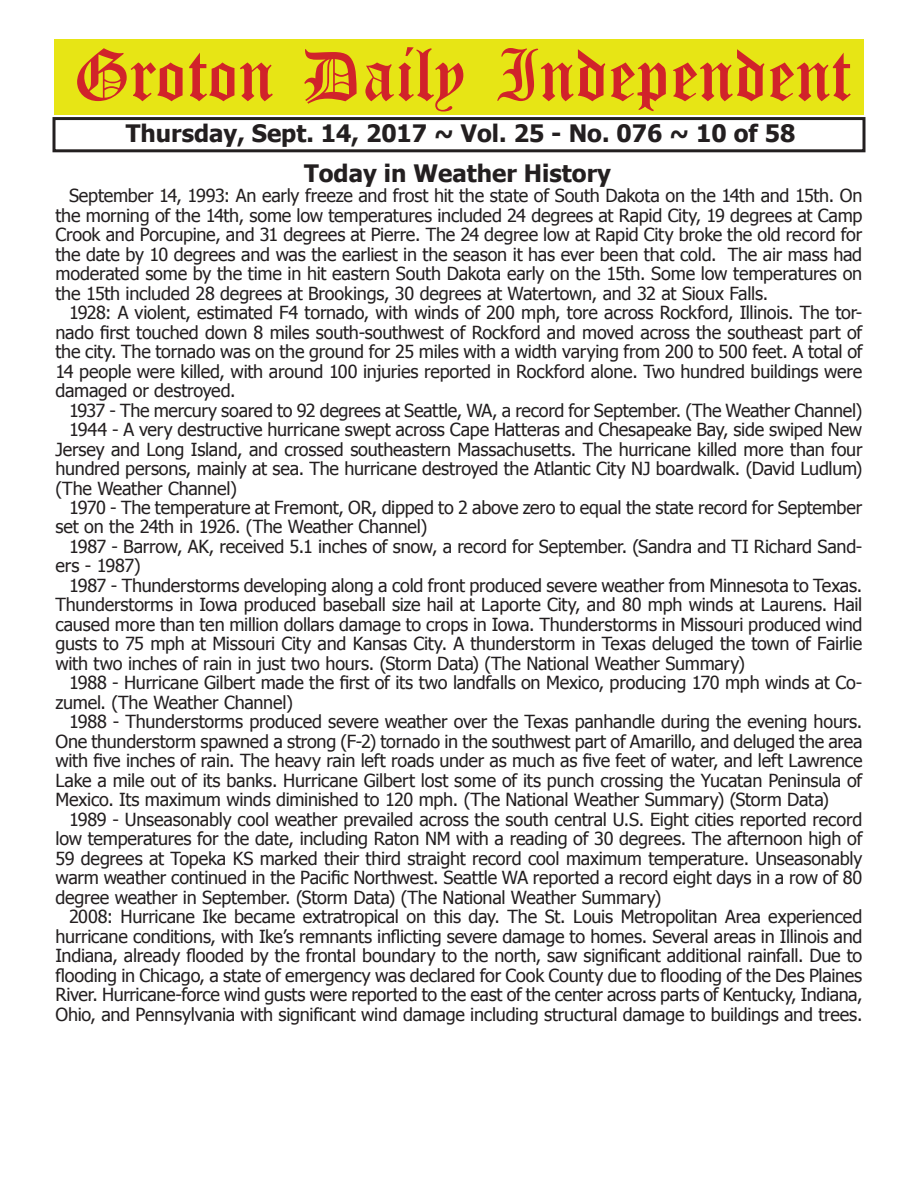
<style>
.page{position:relative;width:918px;height:1188px;background:#fff}
.page>*{position:absolute;margin:0;border:0;box-sizing:border-box;transform-origin:0 0}
.t1{font:54px "Old English Five";color:#d1232a}
.t2{font:700 24px "Tahoma";color:#231f20}
.t3{font:18px/19.5px "Tahoma";letter-spacing:-.015em;color:#231f20;text-align:justify}
</style>
<div class="page">
<div style="left:52px;top:117px;width:814px;height:35px;border:3px solid #231f20"></div>
<div style="left:54px;top:40px;width:810px;height:75px;background:#e7e515"></div>
<h1 class="t1" style="left:73px;top:50px;width:779px">Groton Daily Independent</h1>
<h2 class="t2" style="left:126px;top:116px;width:671px">Thursday, Sept. 14, 2017 ~ Vol. 25 - No. 076 ~ 10 of 58</h2>
<h2 class="t2" style="left:304px;top:157px;width:308px">Today in Weather History</h2>
<p class="t3" style="left:56px;top:185px;width:809px;text-indent:14px">September 14, 1993: An early freeze and frost hit the state of South Dakota on the 14th and 15th. On the morning of the 14th, some low temperatures included 24 degrees at Rapid City, 19 degrees at Camp Crook and Porcupine, and 31 degrees at Pierre. The 24 degree low at Rapid City broke the old record for the date by 10 degrees and was the earliest in the season it has ever been that cold. The air mass had moderated some by the time in hit eastern South Dakota early on the 15th. Some low temperatures on the 15th included 28 degrees at Brookings, 30 degrees at Watertown, and 32 at Sioux Falls.</p>
<p class="t3" style="left:56px;top:302px;width:809px;text-indent:14px">1928: A violent, estimated F4 tornado, with winds of 200 mph, tore across Rockford, Illinois. The tor&shy;nado first touched down 8 miles south-southwest of Rockford and moved across the southeast part of the city. The tornado was on the ground for 25 miles with a width varying from 200 to 500 feet. A total of 14 people were killed, with around 100 injuries reported in Rockford alone. Two hundred buildings were damaged or destroyed.</p>
<p class="t3" style="left:69px;top:399px;width:795px">1937 - The mercury soared to 92 degrees at Seattle, WA, a record for September. (The Weather Channel)</p>
<p class="t3" style="left:69px;top:419px;width:795px">1944 - A very destructive hurricane swept across Cape Hatteras and Chesapeake Bay, side swiped New</p>
<p class="t3" style="left:56px;top:438px;width:808px">Jersey and Long Island, and crossed southeastern Massachusetts. The hurricane killed more than four</p>
<p class="t3" style="left:56px;top:458px;width:808px">hundred persons, mainly at sea. The hurricane destroyed the Atlantic City NJ boardwalk. (David Ludlum)</p>
<p class="t3" style="left:56px;top:477px;width:183px">(The Weather Channel)</p>
<p class="t3" style="left:69px;top:497px;width:795px">1970 - The temperature at Fremont, OR, dipped to 2 above zero to equal the state record for September</p>
<p class="t3" style="left:56px;top:516px;width:373px">set on the 24th in 1926. (The Weather Channel)</p>
<p class="t3" style="left:69px;top:536px;width:795px">1987 - Barrow, AK, received 5.1 inches of snow, a record for September. (Sandra and TI Richard Sand-</p>
<p class="t3" style="left:56px;top:555px;width:87px">ers - 1987)</p>
<p class="t3" style="left:69px;top:575px;width:795px">1987 - Thunderstorms developing along a cold front produced severe weather from Minnesota to Texas.</p>
<p class="t3" style="left:56px;top:594px;width:808px">Thunderstorms in Iowa produced baseball size hail at Laporte City, and 80 mph winds at Laurens. Hail</p>
<p class="t3" style="left:56px;top:614px;width:809px">caused more than ten million dollars damage to crops in Iowa. Thunderstorms in Missouri produced wind</p>
<p class="t3" style="left:56px;top:633px;width:808px">gusts to 75 mph at Missouri City and Kansas City. A thunderstorm in Texas deluged the town of Fairlie</p>
<p class="t3" style="left:56px;top:653px;width:691px">with two inches of rain in just two hours. (Storm Data) (The National Weather Summary)</p>
<p class="t3" style="left:69px;top:672px;width:795px">1988 - Hurricane Gilbert made the first of its two landfalls on Mexico, producing 170 mph winds at Co-</p>
<p class="t3" style="left:56px;top:692px;width:239px">zumel. (The Weather Channel)</p>
<p class="t3" style="left:69px;top:711px;width:795px">1988 - Thunderstorms produced severe weather over the Texas panhandle during the evening hours.</p>
<p class="t3" style="left:56px;top:731px;width:809px">One thunderstorm spawned a strong (F-2) tornado in the southwest part of Amarillo, and deluged the area</p>
<p class="t3" style="left:56px;top:750px;width:808px">with five inches of rain. The heavy rain left roads under as much as five feet of water, and left Lawrence</p>
<p class="t3" style="left:56px;top:770px;width:808px">Lake a mile out of its banks. Hurricane Gilbert lost some of its punch crossing the Yucatan Peninsula of</p>
<p class="t3" style="left:56px;top:789px;width:775px">Mexico. Its maximum winds diminished to 120 mph. (The National Weather Summary) (Storm Data)</p>
<p class="t3" style="left:69px;top:809px;width:795px">1989 - Unseasonably cool weather prevailed across the south central U.S. Eight cities reported record</p>
<p class="t3" style="left:56px;top:828px;width:808px">low temperatures for the date, including Raton NM with a reading of 30 degrees. The afternoon high of</p>
<p class="t3" style="left:56px;top:848px;width:808px">59 degrees at Topeka KS marked their third straight record cool maximum temperature. Unseasonably</p>
<p class="t3" style="left:56px;top:867px;width:808px">warm weather continued in the Pacific Northwest. Seattle WA reported a record eight days in a row of 80</p>
<p class="t3" style="left:56px;top:887px;width:607px">degree weather in September. (Storm Data) (The National Weather Summary)</p>
<p class="t3" style="left:69px;top:906px;width:795px">2008: Hurricane Ike became extratropical on this day. The St. Louis Metropolitan Area experienced</p>
<p class="t3" style="left:56px;top:926px;width:809px">hurricane conditions, with Ike’s remnants inflicting severe damage to homes. Several areas in Illinois and</p>
<p class="t3" style="left:56px;top:945px;width:808px">Indiana, already flooded by the frontal boundary to the north, saw significant additional rainfall. Due to</p>
<p class="t3" style="left:56px;top:965px;width:808px">flooding in Chicago, a state of emergency was declared for Cook County due to flooding of the Des Plaines</p>
<p class="t3" style="left:56px;top:984px;width:809px">River. Hurricane-force wind gusts were reported to the east of the center across parts of Kentucky, Indiana,</p>
<p class="t3" style="left:56px;top:1004px;width:809px">Ohio, and Pennsylvania with significant wind damage including structural damage to buildings and trees.</p>
</div>
